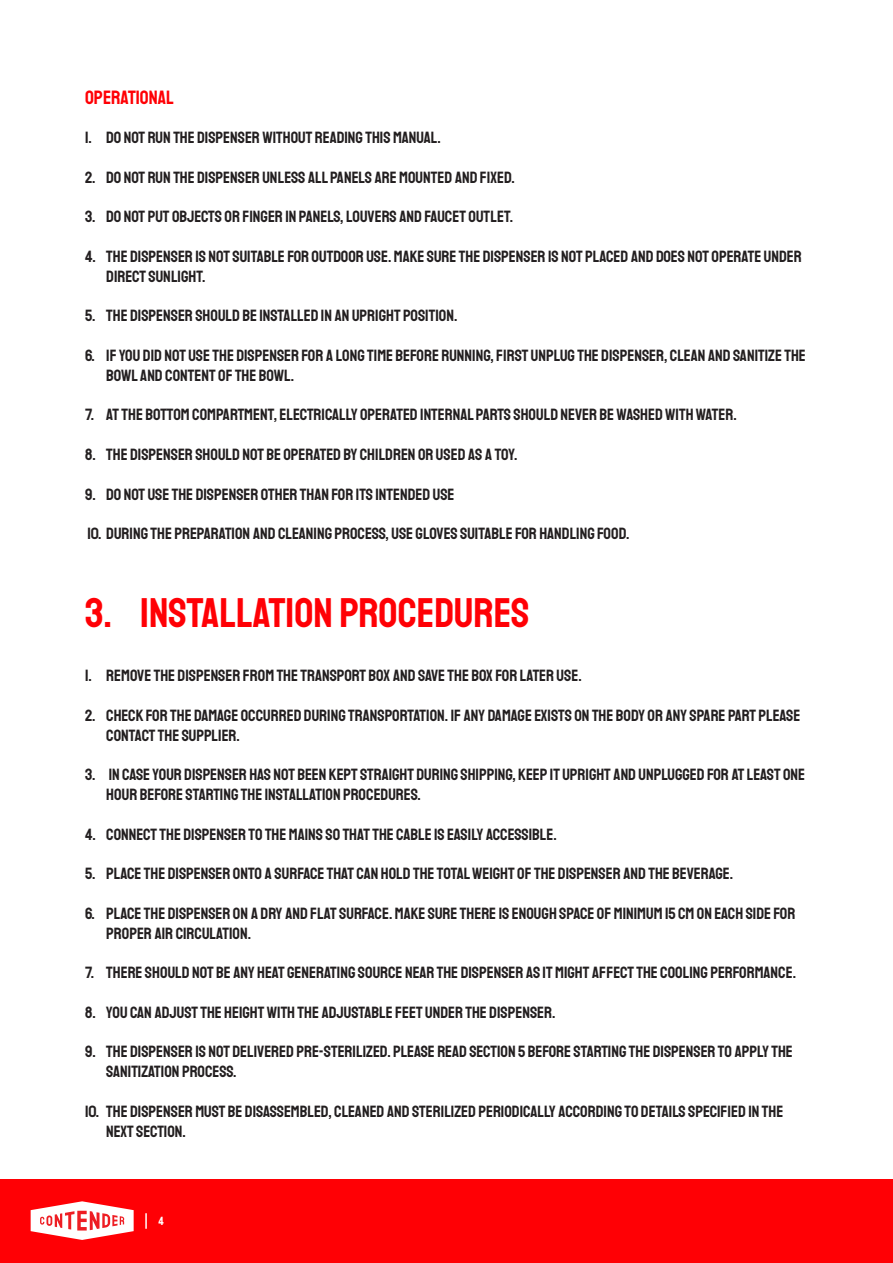
<style>
.page{position:relative;width:893px;height:1263px;background:#fff}
.page>*{position:absolute;margin:0;border:0;box-sizing:border-box;transform-origin:0 0}
.t1{font:42px "Staatliches";color:#ff0005}
.t2{font:19.5px "Staatliches";color:#ff0005}
.t3{font:16.5px/19.8px "Staatliches";color:#231f20}
.t4{font:12px "Staatliches";color:#fff}
</style>
<div class="page">
<div style="left:0;top:1179px;width:893px;height:84px;background:#ff0005"></div>
<svg style="left:31px;top:1201px;width:103px;height:39px"></svg>
<svg style="left:145px;top:1213px;width:2px;height:16px"></svg>
<p class="t2" style="left:85px;top:84px;width:90px">OPERATIONAL</p>
<p class="t3" style="left:85px;top:127px;width:357px">1. DO NOT RUN THE DISPENSER WITHOUT READING THIS MANUAL.</p>
<p class="t3" style="left:85px;top:167px;width:431px">2. DO NOT RUN THE DISPENSER UNLESS ALL PANELS ARE MOUNTED AND FIXED.</p>
<p class="t3" style="left:85px;top:207px;width:430px">3. DO NOT PUT OBJECTS OR FINGER IN PANELS, LOUVERS AND FAUCET OUTLET.</p>
<p class="t3" style="left:106px;top:246px;width:697px;text-indent:-21px">4. THE DISPENSER IS NOT SUITABLE FOR OUTDOOR USE. MAKE SURE THE DISPENSER IS NOT PLACED AND DOES NOT OPERATE UNDER<br>DIRECT SUNLIGHT.</p>
<p class="t3" style="left:85px;top:306px;width:374px">5. THE DISPENSER SHOULD BE INSTALLED IN AN UPRIGHT POSITION.</p>
<p class="t3" style="left:106px;top:345px;width:701px;text-indent:-21px">6. IF YOU DID NOT USE THE DISPENSER FOR A LONG TIME BEFORE RUNNING, FIRST UNPLUG THE DISPENSER, CLEAN AND SANITIZE THE<br>BOWL AND CONTENT OF THE BOWL.</p>
<p class="t3" style="left:85px;top:405px;width:653px">7. AT THE BOTTOM COMPARTMENT, ELECTRICALLY OPERATED INTERNAL PARTS SHOULD NEVER BE WASHED WITH WATER.</p>
<p class="t3" style="left:85px;top:444px;width:434px">8. THE DISPENSER SHOULD NOT BE OPERATED BY CHILDREN OR USED AS A TOY.</p>
<p class="t3" style="left:85px;top:484px;width:371px">9. DO NOT USE THE DISPENSER OTHER THAN FOR ITS INTENDED USE</p>
<p class="t3" style="left:87px;top:523px;width:543px">10. DURING THE PREPARATION AND CLEANING PROCESS, USE GLOVES SUITABLE FOR HANDLING FOOD.</p>
<p class="t1" style="left:85px;top:585px;width:446px">3. INSTALLATION PROCEDURES</p>
<p class="t3" style="left:85px;top:665px;width:498px">1. REMOVE THE DISPENSER FROM THE TRANSPORT BOX AND SAVE THE BOX FOR LATER USE.</p>
<p class="t3" style="left:106px;top:705px;width:696px;text-indent:-21px">2. CHECK FOR THE DAMAGE OCCURRED DURING TRANSPORTATION. IF ANY DAMAGE EXISTS ON THE BODY OR ANY SPARE PART PLEASE<br>CONTACT THE SUPPLIER.</p>
<p class="t3" style="left:106px;top:764px;width:700px;text-indent:-21px">3. IN CASE YOUR DISPENSER HAS NOT BEEN KEPT STRAIGHT DURING SHIPPING, KEEP IT UPRIGHT AND UNPLUGGED FOR AT LEAST ONE<br>HOUR BEFORE STARTING THE INSTALLATION PROCEDURES.</p>
<p class="t3" style="left:85px;top:824px;width:473px">4. CONNECT THE DISPENSER TO THE MAINS SO THAT THE CABLE IS EASILY ACCESSIBLE.</p>
<p class="t3" style="left:85px;top:863px;width:650px">5. PLACE THE DISPENSER ONTO A SURFACE THAT CAN HOLD THE TOTAL WEIGHT OF THE DISPENSER AND THE BEVERAGE.</p>
<p class="t3" style="left:106px;top:903px;width:691px;text-indent:-21px">6. PLACE THE DISPENSER ON A DRY AND FLAT SURFACE. MAKE SURE THERE IS ENOUGH SPACE OF MINIMUM 15 CM ON EACH SIDE FOR<br>PROPER AIR CIRCULATION.</p>
<p class="t3" style="left:85px;top:962px;width:712px">7. THERE SHOULD NOT BE ANY HEAT GENERATING SOURCE NEAR THE DISPENSER AS IT MIGHT AFFECT THE COOLING PERFORMANCE.</p>
<p class="t3" style="left:85px;top:1002px;width:472px">8. YOU CAN ADJUST THE HEIGHT WITH THE ADJUSTABLE FEET UNDER THE DISPENSER.</p>
<p class="t3" style="left:106px;top:1042px;width:688px;text-indent:-21px">9. THE DISPENSER IS NOT DELIVERED PRE-STERILIZED. PLEASE READ SECTION 5 BEFORE STARTING THE DISPENSER TO APPLY THE<br>SANITIZATION PROCESS.</p>
<p class="t3" style="left:106px;top:1101px;width:678px;text-indent:-21px">10. THE DISPENSER MUST BE DISASSEMBLED, CLEANED AND STERILIZED PERIODICALLY ACCORDING TO DETAILS SPECIFIED IN THE<br>NEXT SECTION.</p>
<p class="t4" style="left:159px;top:1213px;width:7px">4</p>
</div>
